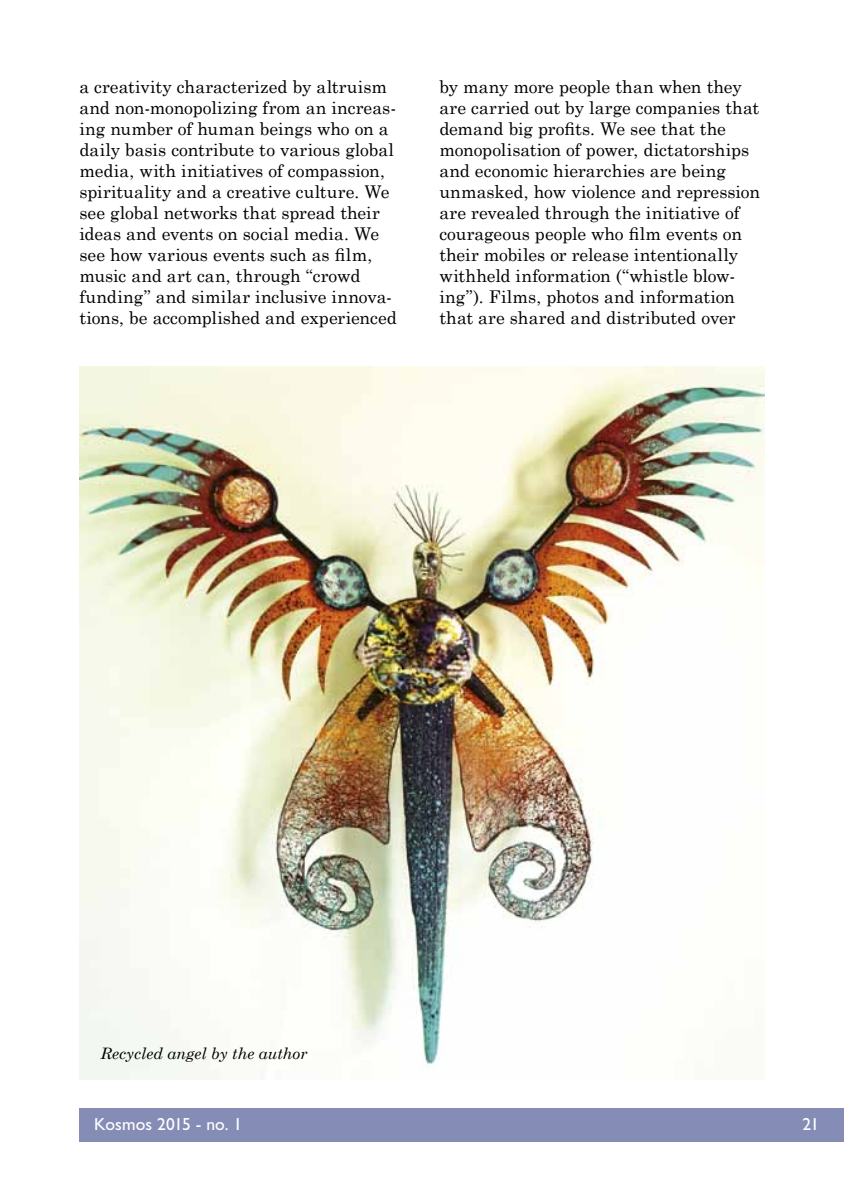
<style>
.page{position:relative;width:844px;height:1191px;background:#fff}
.page>*{position:absolute;margin:0;border:0;box-sizing:border-box;transform-origin:0 0}
.t1{font:17.5px/21px "Century Schoolbook";color:#000}
.t2{font:17.5px "Gill Sans";letter-spacing:-.005em;color:#fff}
.t3{font:italic 15.75px "Century Schoolbook";color:#000}
</style>
<div class="page">
<div style="left:79px;top:1107px;width:764px;height:34px;background:#858db6"></div>
<img style="left:79px;top:366px;width:685px;height:713px">
<p class="t1" style="left:79px;top:75px;width:319px">a creativity characterized by altruism and non-monopolizing from an increas&shy;ing number of human beings who on a daily basis contribute to various global media, with initiatives of compassion, spirituality and a creative culture. We see global networks that spread their ideas and events on social media. We see how various events such as film, music and art can, through “crowd funding” and similar inclusive innova&shy;tions, be accomplished and experienced</p>
<p class="t1" style="left:439px;top:75px;width:322px">by many more people than when they are carried out by large companies that demand big profits. We see that the monopolisation of power, dictatorships and economic hierarchies are being unmasked, how violence and repression are revealed through the initiative of courageous people who film events on their mobiles or release intentionally withheld information (“whistle blow&shy;ing”). Films, photos and information that are shared and distributed over</p>
<p class="t3" style="left:100px;top:1041px;width:208px">Recycled angel by the author</p>
<p class="t2" style="left:94px;top:1114px;width:149px">Kosmos 2015 - no. 1</p>
<p class="t2" style="left:802px;top:1114px;width:18px">21</p>
</div>
